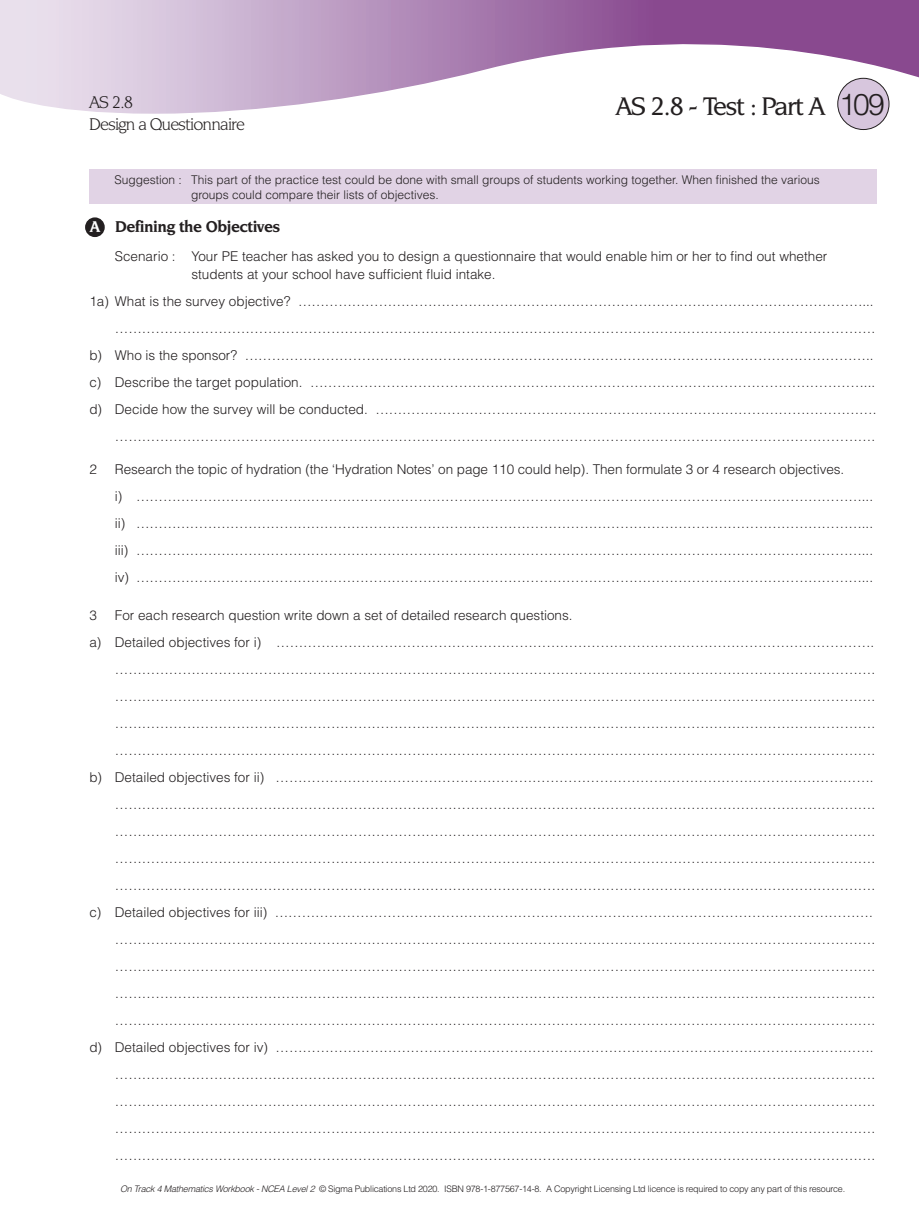
<style>
.page{position:relative;width:919px;height:1225px;background:#fff}
.page>*{position:absolute;margin:0;border:0;box-sizing:border-box;transform-origin:0 0}
.t1{font:300 30px "Helvetica";color:#231f20}
.t2{font:500 27px "Novarese IT Cby BT";letter-spacing:-.05em;color:#231f20}
.t3{font:18px "Novarese IT Cby BT";letter-spacing:-.05em;color:#231f20}
.t4{font:700 16.5px "Novarese IT Cby BT";letter-spacing:-.03em;color:#231f20}
.t5{font:300 13.5px "Helvetica";color:#231f20}
.t6{font:300 12px "Helvetica";color:#231f20}
.t7{font:300 9px "Helvetica";letter-spacing:-.025em;color:#231f20}
.s1{color:#fff}
.s2{font-style:italic}
</style>
<div class="page">
<svg style="left:0;top:0;width:918px;height:114px"></svg>
<div style="left:837px;top:78px;width:51px;height:51px;background:#d7c6dd;border-radius:50%"></div>
<div style="left:837px;top:78px;width:52px;height:52px;border:1px solid #231f20;border-radius:50%"></div>
<div style="left:86px;top:218px;width:18px;height:18px;background:#231f20;border-radius:50%"></div>
<div style="left:85px;top:217px;width:20px;height:20px;border:2px solid #231f20;border-radius:50%"></div>
<div style="left:89px;top:169px;width:787px;height:35px;background:#e1d3e5"></div>
<p class="t3" style="left:89px;top:91px;width:45px">AS 2.8</p>
<p class="t3" style="left:89px;top:113px;width:157px">Design a Questionnaire</p>
<p class="t2" style="left:615px;top:89px;width:211px">AS 2.8 - Test : Part A</p>
<p class="t6" style="left:114px;top:172px;width:707px">Suggestion : This part of the practice test could be done with small groups of students working together. When finished the various</p>
<p class="t6" style="left:191px;top:187px;width:249px">groups could compare their lists of objectives.</p>
<p class="t1" style="left:839px;top:86px;width:47px">109</p>
<p class="t4" style="left:90px;top:216px;width:192px"><span class="s1">A</span> Defining the Objectives</p>
<p class="t5" style="left:115px;top:248px;width:714px">Scenario : Your PE teacher has asked you to design a questionnaire that would enable him or her to find out whether</p>
<p class="t5" style="left:191px;top:266px;width:305px">students at your school have sufficient fluid intake.</p>
<p class="t5" style="left:89px;top:293px;width:785px">1a) What is the survey objective? ………………………………………………………………………………………………………………...</p>
<p class="t5" style="left:115px;top:320px;width:761px">…………………………………………………………………………………………………………………………………………………….</p>
<p class="t5" style="left:89px;top:347px;width:785px">b) Who is the sponsor? …………………………………………………………………………………………………………………………..</p>
<p class="t5" style="left:89px;top:374px;width:787px">c) Describe the target population. ……………………………………………………………………………………………………………...</p>
<p class="t5" style="left:89px;top:401px;width:788px">d) Decide how the survey will be conducted. ………………………………………………………………………………………………….</p>
<p class="t5" style="left:115px;top:428px;width:761px">…………………………………………………………………………………………………………………………………………………….</p>
<p class="t5" style="left:89px;top:461px;width:9px">2</p>
<p class="t5" style="left:115px;top:461px;width:730px">Research the topic of hydration (the ‘Hydration Notes’ on page 110 could help). Then formulate 3 or 4 research objectives.</p>
<p class="t5" style="left:115px;top:488px;width:759px">i) ………………………………………………………………………………………………………………………………………………...</p>
<p class="t5" style="left:115px;top:515px;width:759px">ii) ………………………………………………………………………………………………………………………………………………...</p>
<p class="t5" style="left:115px;top:542px;width:759px">iii) ………………………………………………………………………………………………………………………………………………...</p>
<p class="t5" style="left:115px;top:569px;width:759px">iv) ………………………………………………………………………………………………………………………………………………...</p>
<p class="t5" style="left:89px;top:606px;width:9px">3</p>
<p class="t5" style="left:115px;top:606px;width:459px">For each research question write down a set of detailed research questions.</p>
<p class="t5" style="left:89px;top:633px;width:786px">a) Detailed objectives for i) …………………………………………………………………………………………………………………….</p>
<p class="t5" style="left:115px;top:660px;width:761px">…………………………………………………………………………………………………………………………………………………….</p>
<p class="t5" style="left:115px;top:687px;width:761px">…………………………………………………………………………………………………………………………………………………….</p>
<p class="t5" style="left:115px;top:714px;width:761px">…………………………………………………………………………………………………………………………………………………….</p>
<p class="t5" style="left:115px;top:741px;width:761px">…………………………………………………………………………………………………………………………………………………….</p>
<p class="t5" style="left:89px;top:768px;width:785px">b) Detailed objectives for ii) …………………………………………………………………………………………………………………….</p>
<p class="t5" style="left:115px;top:795px;width:761px">…………………………………………………………………………………………………………………………………………………….</p>
<p class="t5" style="left:115px;top:822px;width:761px">…………………………………………………………………………………………………………………………………………………….</p>
<p class="t5" style="left:115px;top:849px;width:761px">…………………………………………………………………………………………………………………………………………………….</p>
<p class="t5" style="left:115px;top:876px;width:761px">…………………………………………………………………………………………………………………………………………………….</p>
<p class="t5" style="left:89px;top:903px;width:785px">c) Detailed objectives for iii) …………………………………………………………………………………………………………………….</p>
<p class="t5" style="left:115px;top:930px;width:761px">…………………………………………………………………………………………………………………………………………………….</p>
<p class="t5" style="left:115px;top:957px;width:761px">…………………………………………………………………………………………………………………………………………………….</p>
<p class="t5" style="left:115px;top:984px;width:761px">…………………………………………………………………………………………………………………………………………………….</p>
<p class="t5" style="left:115px;top:1011px;width:761px">…………………………………………………………………………………………………………………………………………………….</p>
<p class="t5" style="left:89px;top:1038px;width:785px">d) Detailed objectives for iv) …………………………………………………………………………………………………………………….</p>
<p class="t5" style="left:115px;top:1065px;width:761px">…………………………………………………………………………………………………………………………………………………….</p>
<p class="t5" style="left:115px;top:1092px;width:761px">…………………………………………………………………………………………………………………………………………………….</p>
<p class="t5" style="left:115px;top:1119px;width:761px">…………………………………………………………………………………………………………………………………………………….</p>
<p class="t5" style="left:115px;top:1146px;width:761px">…………………………………………………………………………………………………………………………………………………….</p>
<p class="t7" style="left:120px;top:1182px;width:726px"><span class="s2">On Track 4 Mathematics Workbook - NCEA Level 2</span> © Sigma Publications Ltd 2020. ISBN 978-1-877567-14-8. A Copyright Licensing Ltd licence is required to copy any part of this resource.</p>
</div>
